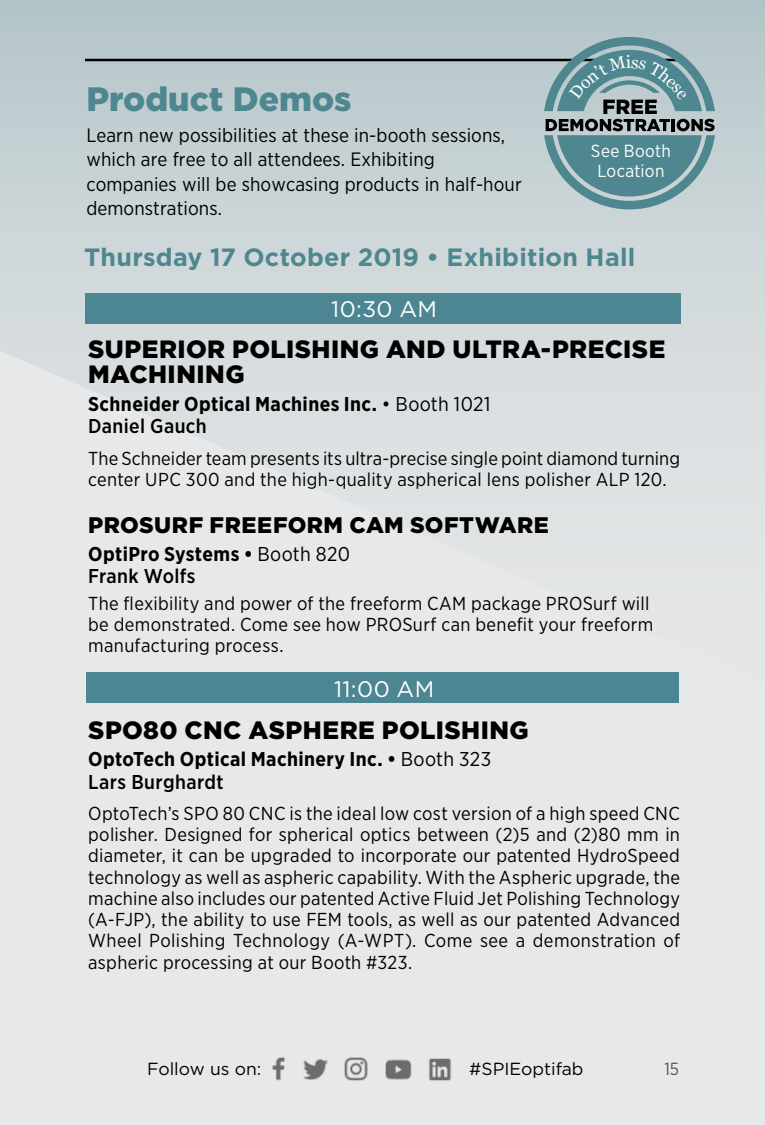
<style>
.page{position:relative;width:765px;height:1125px;background:#e1e2e3}
.page>*{position:absolute;margin:0;border:0;box-sizing:border-box;transform-origin:0 0}
.t1{font:900 33.75px "Gotham";color:#4e878f}
.t2{font:900 25px/25px "Gotham";letter-spacing:.02em;color:#000}
.t3{font:700 25px "Gotham";letter-spacing:.01em;color:#4e878f}
.t4{font:900 22.5px "Gotham";letter-spacing:.02em;color:#000}
.t5{font:22.5px "Gotham";letter-spacing:.015em;color:#fff}
.t6{font:700 20px/22.5px "Gotham Narrow";letter-spacing:.02em;color:#000}
.t7{font:19.25px/24.2px "Gotham Narrow";letter-spacing:.005em;color:#000}
.t8{font:18.75px/21.2px "Gotham Narrow";letter-spacing:.015em;color:#000}
.t9{font:17.5px "Gotham";color:#000}
.t10{font:17.5px/20px "Gotham Narrow";letter-spacing:.02em;color:#fff;text-align:center}
.t11{font:17.5px "Gotham Narrow";color:#59595b}
.s1{font-weight:400}
.s2{font-weight:500}
</style>
<div class="page">
<svg style="left:0;top:0;width:765px;height:346px;fill:#c7d2d5"></svg>
<img style="left:344px;top:1058px;width:24px;height:23px">
<img style="left:386px;top:1059px;width:26px;height:21px">
<img style="left:429px;top:1058px;width:22px;height:23px">
<img style="left:272px;top:1058px;width:13px;height:22px">
<img style="left:303px;top:1059px;width:25px;height:21px">
<hr style="left:85px;top:59px;width:597px;height:2px;background:#000">
<div style="left:86px;top:293px;width:595px;height:31px;background:#4c8692"></div>
<div style="left:86px;top:672px;width:593px;height:31px;background:#4c8692"></div>
<svg style="left:544px;top:37px;width:171px;height:172px;background:#789ba1"></svg>
<h1 class="t1" style="left:86px;top:76px;width:267px">Product Demos</h1>
<p class="t7" style="left:86px;top:123px;width:437px">Learn new possibilities at these in-booth sessions, which are free to all attendees. Exhibiting companies will be showcasing products in half-hour demonstrations.</p>
<h2 class="t3" style="left:84px;top:240px;width:553px">Thursday 17 October 2019 • Exhibition Hall</h2>
<p class="t5" style="left:331px;top:295px;width:107px">10:30 AM</p>
<h2 class="t2" style="left:88px;top:337px;width:579px">SUPERIOR POLISHING AND ULTRA-PRECISE<br>MACHINING</h2>
<p class="t6" style="left:88px;top:392px;width:404px">Schneider Optical Machines Inc. <span class="s1">• Booth 1021<br></span><span class="s2">Daniel Gauch</span></p>
<p class="t8" style="left:88px;top:447px;width:593px">The Schneider team presents its ultra-precise single point diamond turning center UPC 300 and the high-quality aspherical lens polisher ALP 120.</p>
<p class="t4" style="left:88px;top:510px;width:462px">PROSURF FREEFORM CAM SOFTWARE</p>
<p class="t6" style="left:88px;top:543px;width:263px">OptiPro Systems • <span class="s1">Booth 820<br></span><span class="s2">Frank Wolfs</span></p>
<p class="t8" style="left:88px;top:592px;width:567px">The flexibility and power of the freeform CAM package PROSurf will be demonstrated. Come see how PROSurf can benefit your freeform manufacturing process.</p>
<p class="t5" style="left:334px;top:675px;width:102px">11:00 AM</p>
<h2 class="t2" style="left:88px;top:717px;width:442px">SPO80 CNC ASPHERE POLISHING</h2>
<p class="t6" style="left:88px;top:748px;width:405px">OptoTech Optical Machinery Inc. • <span class="s1">Booth 323<br></span><span class="s2">Lars Burghardt</span></p>
<p class="t8" style="left:88px;top:802px;width:593px;text-align:justify">OptoTech’s SPO 80 CNC is the ideal low cost version of a high speed CNC polisher. Designed for spherical optics between (2)5 and (2)80 mm in diameter, it can be upgraded to incorporate our patented HydroSpeed technology as well as aspheric capability. With the Aspheric upgrade, the machine also includes our patented Active Fluid Jet Polishing Technology (A-FJP), the ability to use FEM tools, as well as our patented Advanced Wheel Polishing Technology (A-WPT). Come see a demonstration of aspheric processing at our Booth #323.</p>
<p class="t10" style="left:591px;top:141px;width:81px">See Booth<br>Location</p>
<p class="t9" style="left:147px;top:1058px;width:116px">Follow us on:</p>
<p class="t9" style="left:469px;top:1058px;width:116px">#SPIEoptifab</p>
<p class="t11" style="left:664px;top:1058px;width:16px">15</p>
</div>
